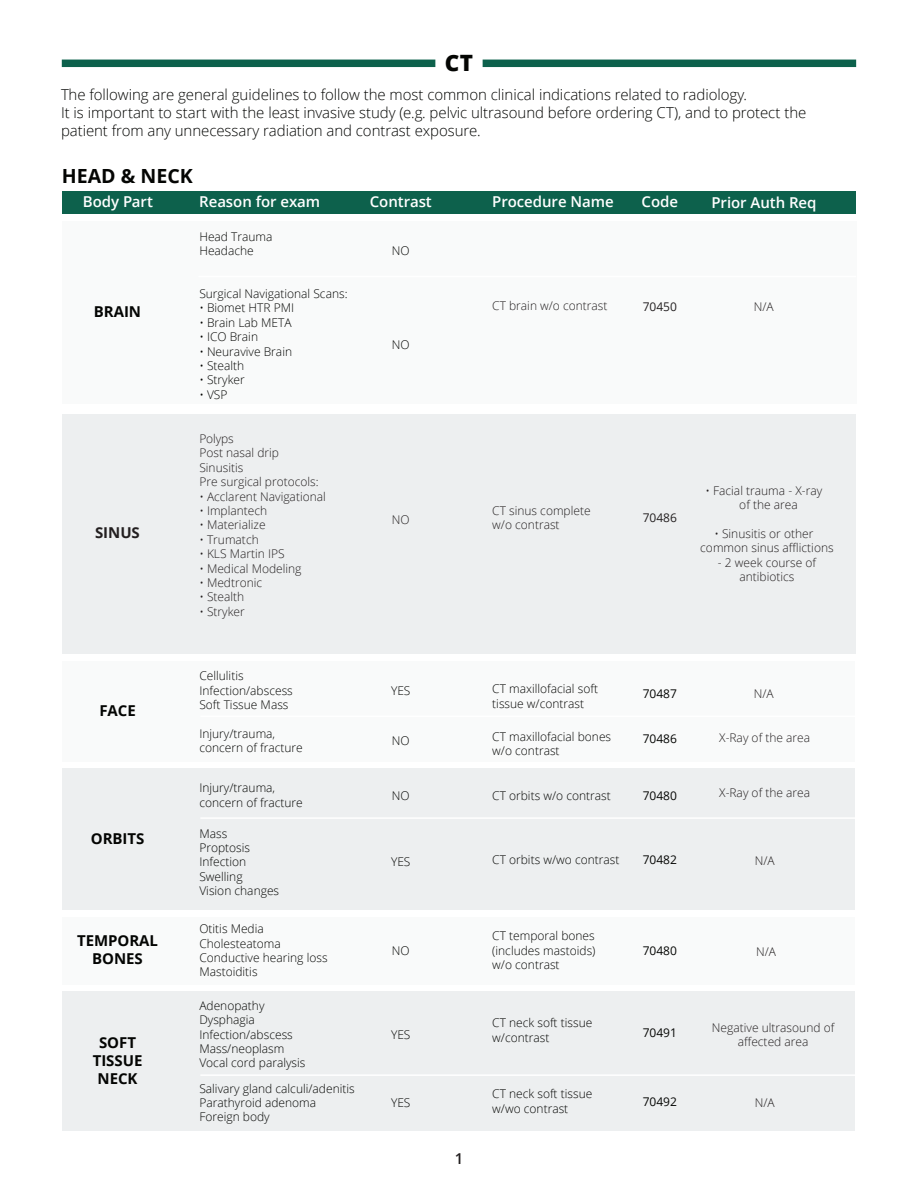
<style>
.page{position:relative;width:918px;height:1188px;background:#fff}
.page>*{position:absolute;margin:0;border:0;box-sizing:border-box;transform-origin:0 0}
.t1{font:800 22.5px "Open Sans";color:#040503}
.t2{font:700 19.5px "Open Sans";color:#040503}
.t3{font:300 15px/18px "Open Sans";letter-spacing:-.005em;color:#040503}
.t4{font:600 15px "Open Sans";letter-spacing:-.005em;color:#fff}
.t5{font:700 15px/18px "Open Sans";letter-spacing:-.005em;color:#040503;text-align:center}
.t6{font:700 15px "Open Sans";letter-spacing:-.005em;color:#231f20}
.t7{font:600 15px "Open Sans";color:#231f20}
.t8{font:300 12px/14.4px "Open Sans";color:#040503}
.t9{font:300 12px/14.4px "Open Sans";color:#231f20}
.t10{font:12px "Open Sans";color:#040503}
.t11{font:12px "Open Sans";color:#231f20}
</style>
<div class="page">
<div style="left:62px;top:414px;width:794px;height:240px;background:#edeff0"></div>
<div style="left:62px;top:918px;width:792px;height:67px;background:#f9fafa"></div>
<div style="left:62px;top:661px;width:792px;height:101px;background:#f9fafa"></div>
<div style="left:62px;top:769px;width:792px;height:141px;background:#edeff0"></div>
<div style="left:62px;top:992px;width:792px;height:139px;background:#edeff0"></div>
<hr style="left:200px;top:716px;width:656px;height:1px;background:#fff">
<hr style="left:200px;top:1074px;width:656px;height:2px;background:#fff">
<hr style="left:200px;top:817px;width:656px;height:2px;background:#fff">
<div style="left:62px;top:191px;width:794px;height:23px;background:#0d614c"></div>
<div style="left:483px;top:60px;width:373px;height:7px;background:#0d614c"></div>
<div style="left:62px;top:60px;width:373px;height:7px;background:#0d614c"></div>
<div style="left:62px;top:221px;width:794px;height:183px;background:#f9fafa"></div>
<hr style="left:198px;top:276px;width:658px;height:1px;background:#fff">
<h1 class="t1" style="left:445px;top:46px;width:30px">CT</h1>
<p class="t3" style="left:61px;top:85px;width:747px">The following are general guidelines to follow the most common clinical indications related to radiology.<br>It is important to start with the least invasive study (e.g. pelvic ultrasound before ordering CT), and to protect the patient from any unnecessary radiation and contrast exposure.</p>
<h2 class="t2" style="left:62px;top:162px;width:133px">HEAD &amp; NECK</h2>
<p class="t4" style="left:83px;top:192px;width:72px">Body Part</p>
<p class="t4" style="left:199px;top:192px;width:123px">Reason for exam</p>
<p class="t4" style="left:370px;top:192px;width:64px">Contrast</p>
<p class="t4" style="left:492px;top:192px;width:123px">Procedure Name</p>
<p class="t4" style="left:642px;top:192px;width:38px">Code</p>
<p class="t4" style="left:711px;top:192px;width:107px">Prior Auth Req</p>
<p class="t5" style="left:94px;top:302px;width:49px">BRAIN</p>
<p class="t6" style="left:95px;top:522px;width:46px">SINUS</p>
<p class="t5" style="left:99px;top:701px;width:38px">FACE</p>
<p class="t8" style="left:199px;top:229px;width:75px">Head Trauma<br>Headache</p>
<p class="t8" style="left:199px;top:286px;width:150px">Surgical Navigational Scans:</p>
<p class="t8" style="left:199px;top:300px;width:96px">• Biomet HTR PMI</p>
<p class="t8" style="left:199px;top:315px;width:94px">• Brain Lab META</p>
<p class="t8" style="left:199px;top:329px;width:60px">• ICO Brain</p>
<p class="t8" style="left:199px;top:344px;width:94px">• Neuravive Brain</p>
<p class="t8" style="left:199px;top:358px;width:46px">• Stealth</p>
<p class="t8" style="left:199px;top:372px;width:47px">• Stryker</p>
<p class="t8" style="left:199px;top:387px;width:30px">• VSP</p>
<p class="t9" style="left:199px;top:431px;width:121px">Polyps<br>Post nasal drip<br>Sinusitis<br>Pre surgical protocols:</p>
<p class="t9" style="left:199px;top:489px;width:128px">• Acclarent Navigational</p>
<p class="t9" style="left:199px;top:503px;width:69px">• Implantech</p>
<p class="t9" style="left:199px;top:518px;width:68px">• Materialize</p>
<p class="t9" style="left:199px;top:532px;width:61px">• Trumatch</p>
<p class="t9" style="left:199px;top:546px;width:87px">• KLS Martin IPS</p>
<p class="t9" style="left:199px;top:561px;width:104px">• Medical Modeling</p>
<p class="t9" style="left:199px;top:575px;width:64px">• Medtronic</p>
<p class="t9" style="left:199px;top:590px;width:46px">• Stealth</p>
<p class="t9" style="left:199px;top:604px;width:47px">• Stryker</p>
<p class="t8" style="left:199px;top:669px;width:95px">Cellulitis<br>Infection/abscess<br>Soft Tissue Mass</p>
<p class="t8" style="left:199px;top:726px;width:105px">Injury/trauma, concern of fracture</p>
<p class="t8" style="left:392px;top:243px;width:19px">NO</p>
<p class="t8" style="left:392px;top:337px;width:19px">NO</p>
<p class="t9" style="left:492px;top:298px;width:117px">CT brain w/o contrast</p>
<p class="t11" style="left:643px;top:299px;width:36px">70450</p>
<p class="t9" style="left:754px;top:299px;width:21px">N/A</p>
<p class="t9" style="left:492px;top:503px;width:100px">CT sinus complete w/o contrast</p>
<p class="t9" style="left:392px;top:512px;width:19px">NO</p>
<p class="t11" style="left:643px;top:509px;width:36px">70486</p>
<p class="t9" style="left:739px;top:483px;width:84px;text-indent:-34px">• Facial trauma - X-ray of the area</p>
<p class="t9" style="left:700px;top:526px;width:135px;text-align:center">• Sinusitis or other common sinus afflictions</p>
<p class="t9" style="left:718px;top:555px;width:100px;text-align:center">- 2 week course of antibiotics</p>
<p class="t8" style="left:492px;top:682px;width:107px">CT maxillofacial soft tissue w/contrast</p>
<p class="t8" style="left:391px;top:683px;width:21px">YES</p>
<p class="t10" style="left:643px;top:686px;width:36px">70487</p>
<p class="t8" style="left:492px;top:729px;width:120px">CT maxillofacial bones w/o contrast</p>
<p class="t8" style="left:392px;top:733px;width:19px">NO</p>
<p class="t10" style="left:643px;top:730px;width:36px">70486</p>
<p class="t9" style="left:754px;top:686px;width:21px">N/A</p>
<p class="t9" style="left:719px;top:731px;width:92px">X-Ray of the area</p>
<p class="t8" style="left:199px;top:781px;width:105px">Injury/trauma, concern of fracture</p>
<p class="t8" style="left:392px;top:788px;width:19px">NO</p>
<p class="t8" style="left:492px;top:788px;width:120px">CT orbits w/o contrast</p>
<p class="t10" style="left:643px;top:787px;width:36px">70480</p>
<p class="t9" style="left:719px;top:785px;width:92px">X-Ray of the area</p>
<p class="t5" style="left:91px;top:829px;width:55px">ORBITS</p>
<p class="t8" style="left:199px;top:826px;width:81px">Mass<br>Proptosis<br>Infection<br>Swelling<br>Vision changes</p>
<p class="t5" style="left:77px;top:932px;width:82px">TEMPORAL<br>BONES</p>
<p class="t8" style="left:199px;top:921px;width:130px">Otitis Media<br>Cholesteatoma<br>Conductive hearing loss<br>Mastoiditis</p>
<p class="t5" style="left:93px;top:1033px;width:51px">SOFT<br>TISSUE<br>NECK</p>
<p class="t8" style="left:199px;top:998px;width:108px">Adenopathy<br>Dysphagia<br>Infection/abscess<br>Mass/neoplasm<br>Vocal cord paralysis</p>
<p class="t8" style="left:199px;top:1081px;width:157px">Salivary gland calculi/adenitis<br>Parathyroid adenoma<br>Foreign body</p>
<p class="t8" style="left:391px;top:855px;width:21px">YES</p>
<p class="t8" style="left:492px;top:852px;width:129px">CT orbits w/wo contrast</p>
<p class="t10" style="left:643px;top:852px;width:36px">70482</p>
<p class="t8" style="left:492px;top:928px;width:105px;text-align:justify">CT temporal bones (includes mastoids) w/o contrast</p>
<p class="t8" style="left:392px;top:943px;width:19px">NO</p>
<p class="t10" style="left:643px;top:942px;width:36px">70480</p>
<p class="t8" style="left:391px;top:1027px;width:21px">YES</p>
<p class="t8" style="left:492px;top:1015px;width:102px">CT neck soft tissue w/contrast</p>
<p class="t10" style="left:643px;top:1024px;width:36px">70491</p>
<p class="t8" style="left:492px;top:1086px;width:102px">CT neck soft tissue w/wo contrast</p>
<p class="t8" style="left:391px;top:1095px;width:21px">YES</p>
<p class="t10" style="left:643px;top:1094px;width:36px">70492</p>
<p class="t7" style="left:455px;top:1148px;width:10px">1</p>
<p class="t9" style="left:755px;top:854px;width:21px">N/A</p>
<p class="t9" style="left:756px;top:944px;width:21px">N/A</p>
<p class="t9" style="left:712px;top:1020px;width:124px;text-align:center">Negative ultrasound of affected area</p>
<p class="t9" style="left:755px;top:1095px;width:21px">N/A</p>
</div>
